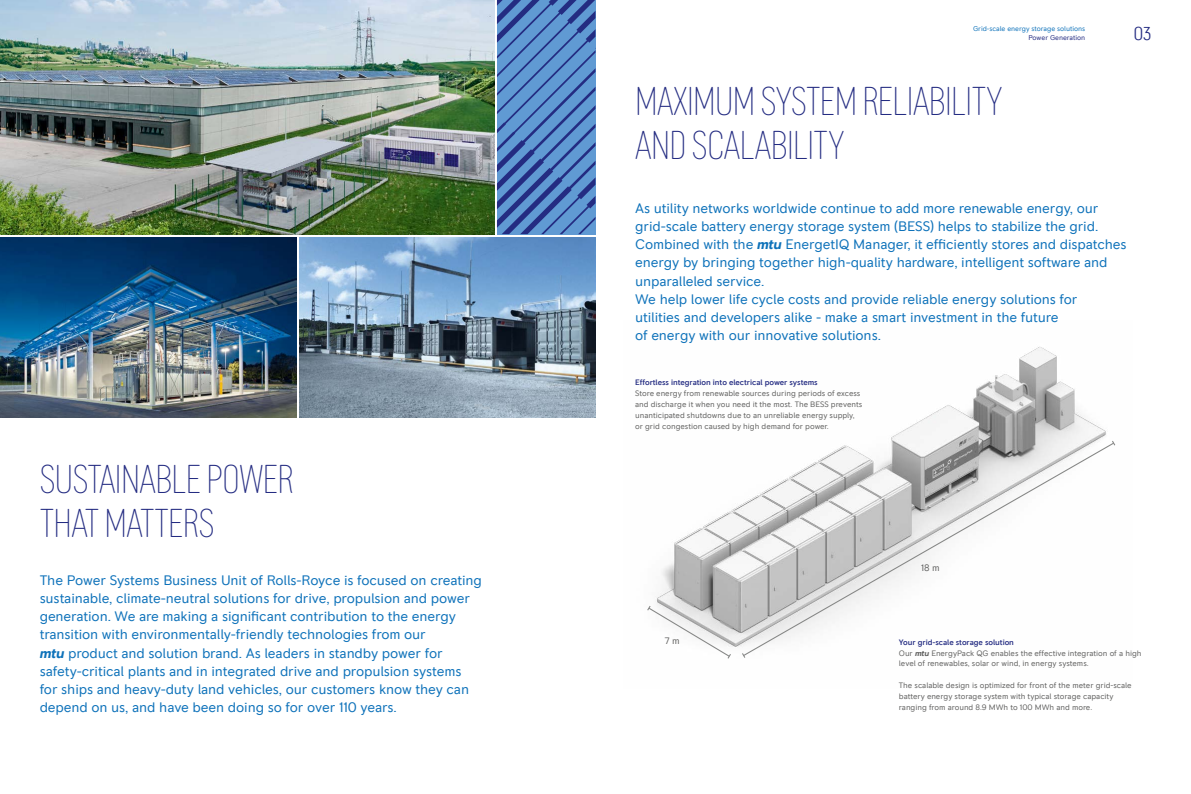
<style>
.page{position:relative;width:1191px;height:794px;background:#fff}
.page>*{position:absolute;margin:0;border:0;box-sizing:border-box;transform-origin:0 0}
.t1{font:200 condensed 40px/44px "RR Pioneer";letter-spacing:-.015em;color:#242c82}
.t2{font:300 condensed 19px "RR Pioneer";color:#242c82}
.t3{font:14px/18.2px "RR Pioneer";letter-spacing:-.01em;color:#0e72ba}
.t4{font:9.5px "RR Pioneer";color:#626261}
.t5{font:8px/10.8px "RR Pioneer";letter-spacing:-.005em;color:#626261}
.t6{font:500 8px "RR Pioneer";letter-spacing:-.005em;color:#242c82}
.t7{font:7px "RR Pioneer";letter-spacing:-.005em;color:#0e72ba}
.t8{font:7px "RR Pioneer";letter-spacing:-.005em;color:#242c82}
.s1{font-weight:700;font-style:italic}
.s2{font-weight:500;color:#242c82}
</style>
<div class="page">
<img style="left:656px;top:346px;width:450px;height:302px">
<svg style="left:647px;top:604px;width:85px;height:55px"></svg>
<svg style="left:742px;top:442px;width:369px;height:213px"></svg>
<svg style="left:1111px;top:441px;width:5px;height:5px"></svg>
<svg style="left:742px;top:652px;width:4px;height:6px"></svg>
<svg style="left:497px;top:0;width:98px;height:234px;background:#517fbf"></svg>
<img style="left:0;top:237px;width:296px;height:181px">
<img style="left:299px;top:237px;width:296px;height:181px">
<img style="left:0;top:0;width:494px;height:234px">
<h1 class="t1" style="left:40px;top:458px;width:256px">SUSTAINABLE POWER<br>THAT MATTERS</h1>
<p class="t3" style="left:40px;top:571px;width:444px">The Power Systems Business Unit of Rolls-Royce is focused on creating sustainable, climate-neutral solutions for drive, propulsion and power generation. We are making a significant contribution to the energy transition with environmentally-friendly technologies from our<br><span class="s1">mtu</span> product and solution brand. As leaders in standby power for safety-critical plants and in integrated drive and propulsion systems for ships and heavy-duty land vehicles, our customers know they can depend on us, and have been doing so for over 110 years.</p>
<p class="t7" style="left:973px;top:24px;width:114px">Grid-scale energy storage solutions</p>
<p class="t8" style="left:1028px;top:33px;width:59px">Power Generation</p>
<h2 class="t2" style="left:1133px;top:22px;width:19px">03</h2>
<h1 class="t1" style="left:635px;top:80px;width:369px">MAXIMUM SYSTEM RELIABILITY<br>AND SCALABILITY</h1>
<p class="t3" style="left:635px;top:199px;width:493px">As utility networks worldwide continue to add more renewable energy, our grid-scale battery energy storage system (BESS) helps to stabilize the grid.<br>Combined with the <span class="s1">mtu</span> EnergetIQ Manager, it efficiently stores and dispatches energy by bringing together high-quality hardware, intelligent software and unparalleled service.<br>We help lower life cycle costs and provide reliable energy solutions for<br>utilities and developers alike - make a smart investment in the future<br>of energy with our innovative solutions.</p>
<p class="t6" style="left:635px;top:378px;width:184px">Effortless integration into electrical power systems</p>
<p class="t5" style="left:635px;top:388px;width:228px">Store energy from renewable sources during periods of excess and discharge it when you need it the most. The BESS prevents unanticipated shutdowns due to an unreliable energy supply, or grid congestion caused by high demand for power.</p>
<p class="t4" style="left:665px;top:635px;width:16px">7 m</p>
<p class="t4" style="left:921px;top:562px;width:20px">18 m</p>
<p class="t5" style="left:899px;top:636px;width:244px"><span class="s2">Your grid-scale storage solution<br></span>Our <span class="s1">mtu</span> EnergyPack QG enables the effective integration of a high level of renewables, solar or wind, in energy systems.</p>
<p class="t5" style="left:899px;top:680px;width:234px">The scalable design is optimized for front of the meter grid-scale battery energy storage system with typical storage capacity ranging from around 8.9 MWh to 100 MWh and more.</p>
</div>
